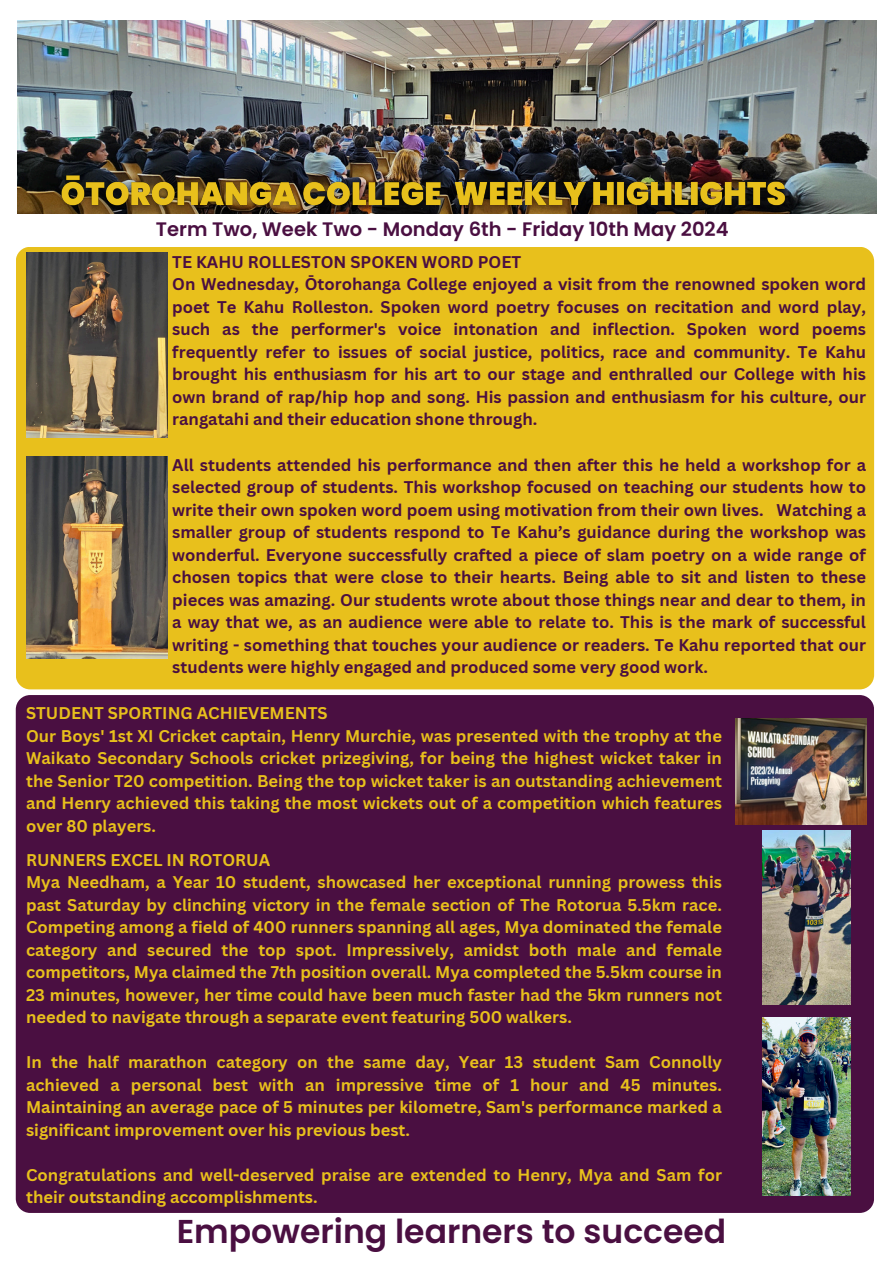
<style>
.page{position:relative;width:894px;height:1264px;background:#fff}
.page>*{position:absolute;margin:0;border:0;box-sizing:border-box;transform-origin:0 0}
.t1{font:600 33px "Poppins";color:#4a0f41}
.t2{font:600 19.5px "Poppins";color:#4a0f41}
.t3{font:700 16.5px/22.5px "Canva Sans";color:#e8c01c;text-align:justify}
.t4{font:700 16.5px/22.5px "Canva Sans";color:#4a0f41;text-align:justify}
</style>
<div class="page">
<div style="left:16px;top:247px;width:857px;height:442px;background:#e8c01c;border-radius:14px"></div>
<div style="left:16px;top:695px;width:857px;height:517px;background:#4a0f41;border-radius:14px"></div>
<img style="left:762px;top:1017px;width:87px;height:178px">
<img style="left:762px;top:830px;width:87px;height:174px">
<img style="left:26px;top:253px;width:142px;height:184px">
<img style="left:17px;top:20px;width:859px;height:194px">
<img style="left:735px;top:718px;width:131px;height:106px">
<img style="left:26px;top:456px;width:142px;height:202px">
<img style="left:450px;top:172px;width:344px;height:42px">
<img style="left:52px;top:168px;width:398px;height:46px">
<p class="t2" style="left:156px;top:215px;width:574px">Term Two, Week Two - Monday 6th - Friday 10th May 2024</p>
<p class="t4" style="left:172px;top:250px;width:350px">TE KAHU ROLLESTON SPOKEN WORD POET</p>
<p class="t4" style="left:172px;top:273px;width:695px">On Wednesday, Ōtorohanga College enjoyed a visit from the renowned spoken word poet Te Kahu Rolleston. Spoken word poetry focuses on recitation and word play, such as the performer's voice intonation and inflection. Spoken word poems frequently refer to issues of social justice, politics, race and community. Te Kahu brought his enthusiasm for his art to our stage and enthralled our College with his own brand of rap/hip hop and song. His passion and enthusiasm for his culture, our rangatahi and their education shone through.</p>
<p class="t4" style="left:172px;top:453px;width:695px">All students attended his performance and then after this he held a workshop for a selected group of students. This workshop focused on teaching our students how to write their own spoken word poem using motivation from their own lives. Watching a smaller group of students respond to Te Kahu’s guidance during the workshop was wonderful. Everyone successfully crafted a piece of slam poetry on a wide range of chosen topics that were close to their hearts. Being able to sit and listen to these pieces was amazing. Our students wrote about those things near and dear to them, in a way that we, as an audience were able to relate to. This is the mark of successful writing - something that touches your audience or readers. Te Kahu reported that our students were highly engaged and produced some very good work.</p>
<p class="t3" style="left:26px;top:701px;width:303px">STUDENT SPORTING ACHIEVEMENTS</p>
<p class="t3" style="left:26px;top:724px;width:697px">Our Boys' 1st XI Cricket captain, Henry Murchie, was presented with the trophy at the Waikato Secondary Schools cricket prizegiving, for being the highest wicket taker in the Senior T20 competition. Being the top wicket taker is an outstanding achievement and Henry achieved this taking the most wickets out of a competition which features over 80 players.</p>
<p class="t3" style="left:26px;top:848px;width:245px">RUNNERS EXCEL IN ROTORUA</p>
<p class="t3" style="left:26px;top:870px;width:697px">Mya Needham, a Year 10 student, showcased her exceptional running prowess this past Saturday by clinching victory in the female section of The Rotorua 5.5km race.<br>Competing among a field of 400 runners spanning all ages, Mya dominated the female category and secured the top spot. Impressively, amidst both male and female competitors, Mya claimed the 7th position overall. Mya completed the 5.5km course in 23 minutes, however, her time could have been much faster had the 5km runners not needed to navigate through a separate event featuring 500 walkers.</p>
<p class="t3" style="left:26px;top:1050px;width:697px">In the half marathon category on the same day, Year 13 student Sam Connolly achieved a personal best with an impressive time of 1 hour and 45 minutes.<br>Maintaining an average pace of 5 minutes per kilometre, Sam's performance marked a significant improvement over his previous best.</p>
<h2 class="t3" style="left:26px;top:1163px;width:697px">Congratulations and well-deserved praise are extended to Henry, Mya and Sam for their outstanding accomplishments.</h2>
<p class="t1" style="left:177px;top:1208px;width:551px">Empowering learners to succeed</p>
</div>
